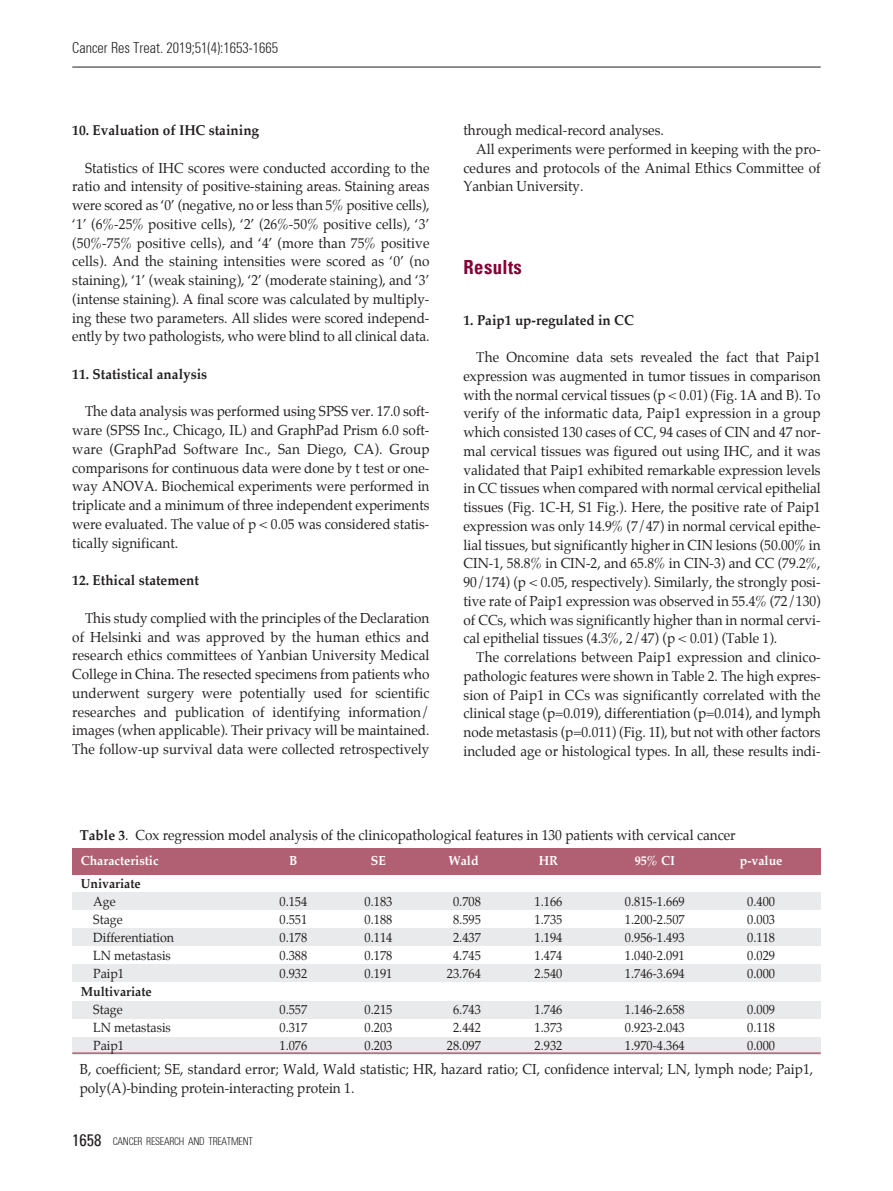
<style>
.page{position:relative;width:893px;height:1191px;background:#fff}
.page>*{position:absolute;margin:0;border:0;box-sizing:border-box;transform-origin:0 0}
.t1{font:700 condensed 19.5px "Univers";letter-spacing:.025em;color:#840037;scale:.95 1}
.t2{font:300 condensed 15px "Univers";color:#231f20;scale:.95 1}
.t3{font:14.25px/18.8px "Palatino";color:#231f20;text-align:justify;scale:.95 1}
.t4{font:700 14.25px "Palatino";color:#231f20;scale:.95 1}
.t5{font:13.05px "Palatino";color:#231f20;scale:.95 1}
.t6{font:700 13.05px "Palatino";color:#fff;scale:.95 1}
.t7{font:700 13.05px "Palatino";color:#231f20;scale:.95 1}
.t8{font:300 condensed 10.5px "Univers";letter-spacing:-.025em;color:#231f20;scale:.95 1}
.s1{font-weight:700}
.s2{font-weight:400;font-size:16.5px}
</style>
<div class="page">
<hr style="left:72px;top:67px;width:749px;height:1px;background:#231f20">
<div style="left:72px;top:847px;width:749px;height:27px;background:#b06072"></div>
<div style="left:72px;top:892px;width:749px;height:17px;background:#e9eaeb"></div>
<div style="left:72px;top:928px;width:749px;height:18px;background:#e9eaeb"></div>
<div style="left:72px;top:965px;width:749px;height:17px;background:#e9eaeb"></div>
<div style="left:72px;top:1001px;width:749px;height:17px;background:#e9eaeb"></div>
<div style="left:72px;top:1037px;width:749px;height:17px;background:#e9eaeb"></div>
<hr style="left:72px;top:1052px;width:749px;height:1px;background:#b06072">
<p class="t2" style="left:72px;top:39px;width:218px">Cancer Res Treat. 2019;51(4):1653-1665</p>
<p class="t4" style="left:72px;top:123px;width:198px">10. Evaluation of IHC staining</p>
<p class="t3" style="left:72px;top:159px;width:377px;text-indent:13px">Statistics of IHC scores were conducted according to the ratio and intensity of positive-staining areas. Staining areas were scored as ‘0’ (negative, no or less than 5% positive cells), ‘1’ (6%-25% positive cells), ‘2’ (26%-50% positive cells), ‘3’ (50%-75% positive cells), and ‘4’ (more than 75% positive cells). And the staining intensities were scored as ‘0’ (no staining), ‘1’ (weak staining), ‘2’ (moderate staining), and ‘3’ (intense staining). A final score was calculated by multiply&shy;ing these two parameters. All slides were scored independ&shy;ently by two pathologists, who were blind to all clinical data.</p>
<p class="t4" style="left:72px;top:367px;width:144px">11. Statistical analysis</p>
<p class="t3" style="left:72px;top:403px;width:377px;text-indent:13px">The data analysis was performed using SPSS ver. 17.0 soft&shy;ware (SPSS Inc., Chicago, IL) and GraphPad Prism 6.0 soft&shy;ware (GraphPad Software Inc., San Diego, CA). Group comparisons for continuous data were done by t test or one&shy;way ANOVA. Biochemical experiments were performed in triplicate and a minimum of three independent experiments were evaluated. The value of p &lt; 0.05 was considered statis&shy;tically significant.</p>
<p class="t4" style="left:72px;top:573px;width:135px">12. Ethical statement</p>
<p class="t3" style="left:72px;top:609px;width:377px;text-indent:13px">This study complied with the principles of the Declaration of Helsinki and was approved by the human ethics and research ethics committees of Yanbian University Medical College in China. The resected specimens from patients who underwent surgery were potentially used for scientific researches and publication of identifying information/ images (when applicable). Their privacy will be maintained.<br>The follow-up survival data were collected retrospectively</p>
<p class="t3" style="left:463px;top:122px;width:212px">through medical-record analyses.</p>
<p class="t3" style="left:476px;top:141px;width:364px">All experiments were performed in keeping with the pro-</p>
<p class="t3" style="left:463px;top:159px;width:377px">cedures and protocols of the Animal Ethics Committee of</p>
<p class="t3" style="left:463px;top:178px;width:128px">Yanbian University.</p>
<h1 class="t1" style="left:463px;top:255px;width:63px">Results</h1>
<p class="t4" style="left:463px;top:313px;width:181px">1. Paip1 up-regulated in CC</p>
<p class="t3" style="left:463px;top:349px;width:377px;text-indent:13px">The Oncomine data sets revealed the fact that Paip1 expression was augmented in tumor tissues in comparison with the normal cervical tissues (p &lt; 0.01) (Fig. 1A and B). To verify of the informatic data, Paip1 expression in a group which consisted 130 cases of CC, 94 cases of CIN and 47 nor&shy;mal cervical tissues was figured out using IHC, and it was validated that Paip1 exhibited remarkable expression levels in CC tissues when compared with normal cervical epithelial tissues (Fig. 1C-H, S1 Fig.). Here, the positive rate of Paip1 expression was only 14.9% (7/47) in normal cervical epithe&shy;lial tissues, but significantly higher in CIN lesions (50.00% in CIN-1, 58.8% in CIN-2, and 65.8% in CIN-3) and CC (79.2%, 90/174) (p &lt; 0.05, respectively). Similarly, the strongly posi&shy;tive rate of Paip1 expression was observed in 55.4% (72/130) of CCs, which was significantly higher than in normal cervi&shy;cal epithelial tissues (4.3%, 2/47) (p &lt; 0.01) (Table 1).</p>
<p class="t3" style="left:463px;top:649px;width:377px;text-indent:13px">The correlations between Paip1 expression and clinico&shy;pathologic features were shown in Table 2. The high expres&shy;sion of Paip1 in CCs was significantly correlated with the clinical stage (p=0.019), differentiation (p=0.014), and lymph node metastasis (p=0.011) (Fig. 1I), but not with other factors included age or histological types. In all, these results indi-</p>
<p class="t3" style="left:80px;top:826px;width:692px"><span class="s1">Table 3</span>. Cox regression model analysis of the clinicopathological features in 130 patients with cervical cancer</p>
<p class="t6" style="left:81px;top:854px;width:83px">Characteristic</p>
<p class="t6" style="left:289px;top:854px;width:10px">B</p>
<p class="t6" style="left:371px;top:854px;width:17px">SE</p>
<p class="t6" style="left:448px;top:854px;width:33px">Wald</p>
<p class="t6" style="left:539px;top:854px;width:22px">HR</p>
<p class="t6" style="left:635px;top:854px;width:44px">95% CI</p>
<p class="t6" style="left:740px;top:854px;width:46px">p-value</p>
<p class="t7" style="left:81px;top:877px;width:65px">Univariate</p>
<p class="t5" style="left:93px;top:895px;width:25px">Age</p>
<p class="t5" style="left:279px;top:895px;width:31px">0.154</p>
<p class="t5" style="left:364px;top:895px;width:31px">0.183</p>
<p class="t5" style="left:453px;top:895px;width:31px">0.708</p>
<p class="t5" style="left:535px;top:895px;width:31px">1.166</p>
<p class="t5" style="left:625px;top:895px;width:65px">0.815-1.669</p>
<p class="t5" style="left:747px;top:895px;width:31px">0.400</p>
<p class="t5" style="left:93px;top:913px;width:33px">Stage</p>
<p class="t5" style="left:279px;top:913px;width:31px">0.551</p>
<p class="t5" style="left:364px;top:913px;width:31px">0.188</p>
<p class="t5" style="left:453px;top:913px;width:31px">8.595</p>
<p class="t5" style="left:535px;top:913px;width:31px">1.735</p>
<p class="t5" style="left:625px;top:913px;width:65px">1.200-2.507</p>
<p class="t5" style="left:747px;top:913px;width:31px">0.003</p>
<p class="t5" style="left:93px;top:931px;width:87px">Differentiation</p>
<p class="t5" style="left:279px;top:931px;width:31px">0.178</p>
<p class="t5" style="left:364px;top:931px;width:31px">0.114</p>
<p class="t5" style="left:453px;top:931px;width:31px">2.437</p>
<p class="t5" style="left:535px;top:931px;width:31px">1.194</p>
<p class="t5" style="left:625px;top:931px;width:65px">0.956-1.493</p>
<p class="t5" style="left:747px;top:931px;width:31px">0.118</p>
<p class="t5" style="left:93px;top:949px;width:83px">LN metastasis</p>
<p class="t5" style="left:279px;top:949px;width:31px">0.388</p>
<p class="t5" style="left:364px;top:949px;width:31px">0.178</p>
<p class="t5" style="left:453px;top:949px;width:31px">4.745</p>
<p class="t5" style="left:535px;top:949px;width:31px">1.474</p>
<p class="t5" style="left:625px;top:949px;width:65px">1.040-2.091</p>
<p class="t5" style="left:747px;top:949px;width:31px">0.029</p>
<p class="t5" style="left:93px;top:967px;width:34px">Paip1</p>
<p class="t5" style="left:279px;top:967px;width:31px">0.932</p>
<p class="t5" style="left:364px;top:967px;width:31px">0.191</p>
<p class="t5" style="left:447px;top:967px;width:37px">23.764</p>
<p class="t5" style="left:535px;top:967px;width:31px">2.540</p>
<p class="t5" style="left:625px;top:967px;width:65px">1.746-3.694</p>
<p class="t5" style="left:747px;top:967px;width:31px">0.000</p>
<p class="t7" style="left:81px;top:985px;width:76px">Multivariate</p>
<p class="t5" style="left:93px;top:1003px;width:33px">Stage</p>
<p class="t5" style="left:279px;top:1003px;width:31px">0.557</p>
<p class="t5" style="left:364px;top:1003px;width:31px">0.215</p>
<p class="t5" style="left:453px;top:1003px;width:31px">6.743</p>
<p class="t5" style="left:535px;top:1003px;width:31px">1.746</p>
<p class="t5" style="left:625px;top:1003px;width:65px">1.146-2.658</p>
<p class="t5" style="left:747px;top:1003px;width:31px">0.009</p>
<p class="t5" style="left:93px;top:1021px;width:83px">LN metastasis</p>
<p class="t5" style="left:279px;top:1021px;width:31px">0.317</p>
<p class="t5" style="left:364px;top:1021px;width:31px">0.203</p>
<p class="t5" style="left:453px;top:1021px;width:31px">2.442</p>
<p class="t5" style="left:535px;top:1021px;width:31px">1.373</p>
<p class="t5" style="left:625px;top:1021px;width:65px">0.923-2.043</p>
<p class="t5" style="left:747px;top:1021px;width:31px">0.118</p>
<p class="t5" style="left:93px;top:1039px;width:34px">Paip1</p>
<p class="t5" style="left:279px;top:1039px;width:31px">1.076</p>
<p class="t5" style="left:364px;top:1039px;width:31px">0.203</p>
<p class="t5" style="left:447px;top:1039px;width:37px">28.097</p>
<p class="t5" style="left:535px;top:1039px;width:31px">2.932</p>
<p class="t5" style="left:625px;top:1039px;width:65px">1.970-4.364</p>
<p class="t5" style="left:747px;top:1039px;width:31px">0.000</p>
<p class="t3" style="left:80px;top:1060px;width:773px">B, coefficient; SE, standard error; Wald, Wald statistic; HR, hazard ratio; CI, confidence interval; LN, lymph node; Paip1, poly(A)-binding protein-interacting protein 1.</p>
<p class="t8" style="left:72px;top:1135px;width:192px"><span class="s2">1658</span> CANCER RESEARCH AND TREATMENT</p>
</div>
